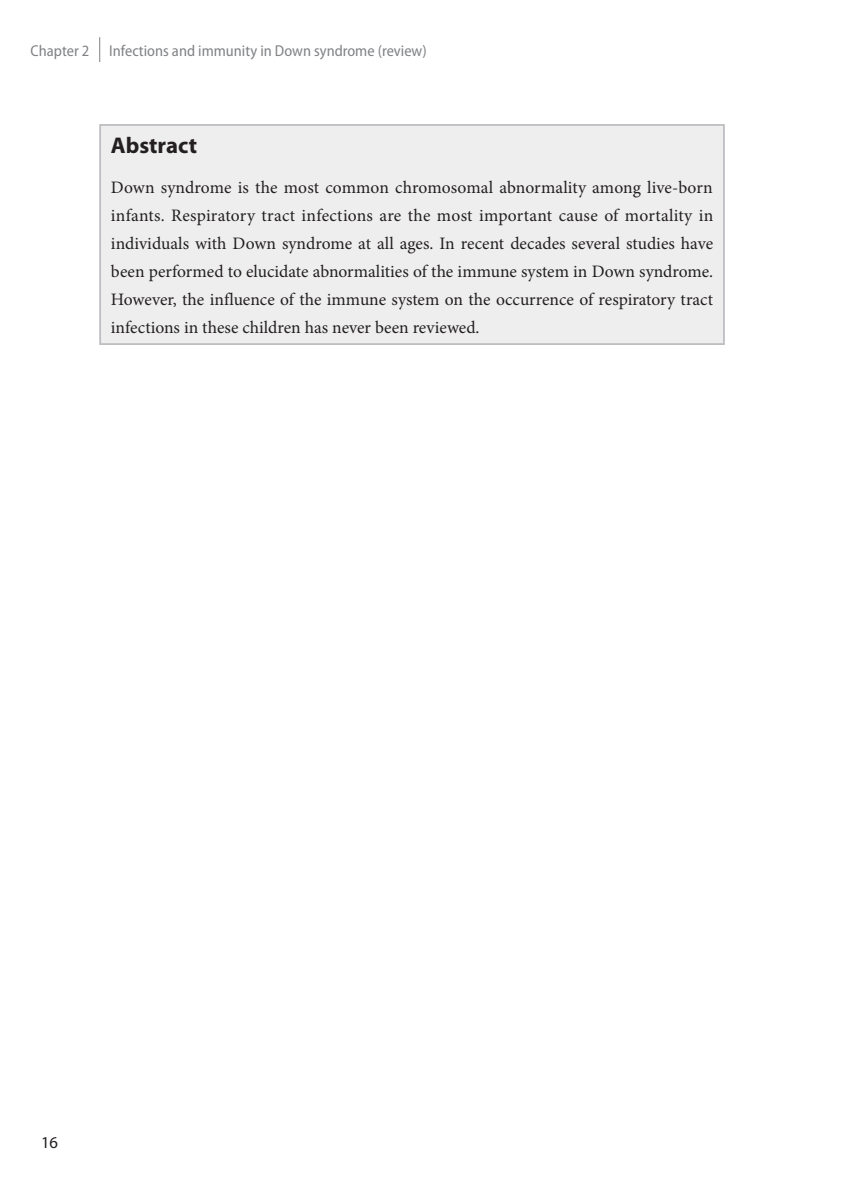
<style>
.page{position:relative;width:844px;height:1191px;background:#fff}
.page>*{position:absolute;margin:0;border:0;box-sizing:border-box;transform-origin:0 0}
.Heading_1{font:700 22.75px "Myriad Pro";color:#231f20}
.NormalParagraph{font:17.5px/28px "Minion Pro";color:#231f20;text-align:justify}
.PageNumberRight{font:16.62px "Myriad Pro";color:#231f20}
.HeaderSectie{font:semi-condensed 15.75px "Myriad Pro";color:#808285}
.HeaderChapter{font:semi-condensed 15.75px "Myriad Pro";color:#808285}
</style>
<div class="page">
<svg style="left:99px;top:37px;width:1px;height:25px"></svg>
<div style="left:100px;top:125px;width:623px;height:219px;background:#eeeeef"></div>
<div style="left:99px;top:124px;width:625px;height:221px;border:2px solid #bcbdc0"></div>
<p class="HeaderChapter" style="left:31px;top:42px;width:60px">Chapter 2</p>
<p class="HeaderSectie" style="left:109px;top:42px;width:319px">Infections and immunity in Down syndrome (review)</p>
<p class="Heading_1" style="left:111px;top:130px;width:87px">Abstract</p>
<p class="NormalParagraph" style="left:111px;top:174px;width:603px">Down syndrome is the most common chromosomal abnormality among live-born infants. Respiratory tract infections are the most important cause of mortality in individuals with Down syndrome at all ages. In recent decades several studies have been performed to elucidate abnormalities of the immune system in Down syndrome.<br>However, the influence of the immune system on the occurrence of respiratory tract infections in these children has never been reviewed.</p>
<p class="PageNumberRight" style="left:41px;top:1131px;width:19px">16</p>
</div>
